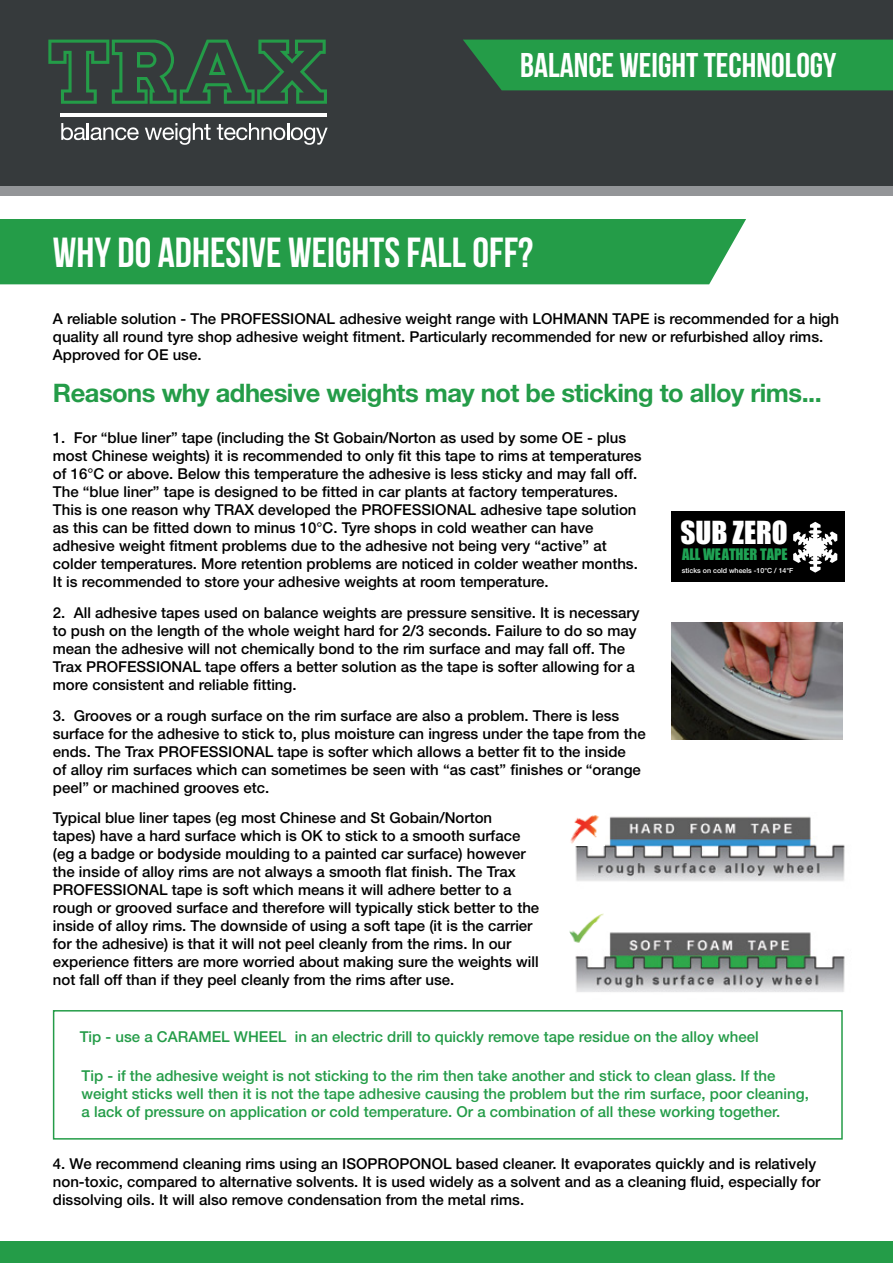
<style>
.page{position:relative;width:893px;height:1263px;background:#fff}
.page>*{position:absolute;margin:0;border:0;box-sizing:border-box;transform-origin:0 0}
.t1{font:42px "Bebas Neue";color:#fff}
.t2{font:34.35px "Bebas Neue";color:#fff}
.t3{font:29.1px "Impact";color:#fff}
.t4{font:700 25.5px "Helvetica Neue";letter-spacing:-.02em;color:#249c48}
.t5{font:500 15px/18px "Helvetica Neue";color:#000}
.t6{font:500 15px/18px "Helvetica Neue";color:#249c48}
.t7{font:14.55px "Impact";color:#1fa354}
.t8{font:500 7.05px "Helvetica Neue";color:#fff}
</style>
<div class="page">
<div style="left:0;top:219px;width:746px;height:65px;background:#249c48"></div>
<div style="left:0;top:1242px;width:893px;height:21px;background:#249c48"></div>
<div style="left:0;top:0;width:893px;height:191px;background:#363a3c"></div>
<div style="left:0;top:186px;width:893px;height:10px;background:#939598"></div>
<svg style="left:48px;top:40px;width:279px;height:64px"></svg>
<svg style="left:61px;top:123px;width:78px;height:17px"></svg>
<svg style="left:145px;top:123px;width:66px;height:22px"></svg>
<svg style="left:217px;top:123px;width:111px;height:22px"></svg>
<hr style="left:61px;top:113px;width:266px;height:3px;background:#fff">
<div style="left:463px;top:40px;width:430px;height:50px;background:#249c48"></div>
<img style="left:672px;top:622px;width:171px;height:117px">
<img style="left:575px;top:816px;width:270px;height:176px">
<div style="left:53px;top:1010px;width:790px;height:129px;border:2px solid #249c48"></div>
<img style="left:569px;top:912px;width:36px;height:33px">
<img style="left:570px;top:815px;width:35px;height:30px">
<div style="left:672px;top:511px;width:173px;height:70px;background:#000"></div>
<svg style="left:793px;top:522px;width:44px;height:51px"></svg>
<h2 class="t2" style="left:520px;top:47px;width:318px">BALANCE WEIGHT TECHNOLOGY</h2>
<h1 class="t1" style="left:53px;top:230px;width:482px">WHY DO ADHESIVE WEIGHTS FALL OFF?</h1>
<p class="t5" style="left:53px;top:309px;width:788px">A reliable solution - The PROFESSIONAL adhesive weight range with LOHMANN TAPE is recommended for a high quality all round tyre shop adhesive weight fitment. Particularly recommended for new or refurbished alloy rims.<br>Approved for OE use.</p>
<h3 class="t4" style="left:53px;top:377px;width:771px">Reasons why adhesive weights may not be sticking to alloy rims...</h3>
<p class="t5" style="left:53px;top:428px;width:590px">1. For “blue liner” tape (including the St Gobain/Norton as used by some OE - plus most Chinese weights) it is recommended to only fit this tape to rims at temperatures of 16°C or above. Below this temperature the adhesive is less sticky and may fall off.<br>The “blue liner” tape is designed to be fitted in car plants at factory temperatures.<br>This is one reason why TRAX developed the PROFESSIONAL adhesive tape solution as this can be fitted down to minus 10°C. Tyre shops in cold weather can have adhesive weight fitment problems due to the adhesive not being very “active” at colder temperatures. More retention problems are noticed in colder weather months.<br>It is recommended to store your adhesive weights at room temperature.</p>
<p class="t5" style="left:53px;top:603px;width:588px">2. All adhesive tapes used on balance weights are pressure sensitive. It is necessary to push on the length of the whole weight hard for 2/3 seconds. Failure to do so may mean the adhesive will not chemically bond to the rim surface and may fall off. The Trax PROFESSIONAL tape offers a better solution as the tape is softer allowing for a more consistent and reliable fitting.</p>
<p class="t5" style="left:53px;top:706px;width:594px">3. Grooves or a rough surface on the rim surface are also a problem. There is less surface for the adhesive to stick to, plus moisture can ingress under the tape from the ends. The Trax PROFESSIONAL tape is softer which allows a better fit to the inside<br>of alloy rim surfaces which can sometimes be seen with “as cast” finishes or “orange peel” or machined grooves etc.</p>
<p class="t5" style="left:53px;top:809px;width:488px">Typical blue liner tapes (eg most Chinese and St Gobain/Norton<br>tapes) have a hard surface which is OK to stick to a smooth surface (eg a badge or bodyside moulding to a painted car surface) however the inside of alloy rims are not always a smooth flat finish. The Trax PROFESSIONAL tape is soft which means it will adhere better to a rough or grooved surface and therefore will typically stick better to the inside of alloy rims. The downside of using a soft tape (it is the carrier for the adhesive) is that it will not peel cleanly from the rims. In our experience fitters are more worried about making sure the weights will not fall off than if they peel cleanly from the rims after use.</p>
<h3 class="t3" style="left:680px;top:510px;width:109px">SUB ZERO</h3>
<p class="t7" style="left:682px;top:543px;width:107px">ALL WEATHER TAPE</p>
<p class="t8" style="left:682px;top:567px;width:113px">sticks on cold wheels -10°C / 14°F</p>
<p class="t6" style="left:80px;top:1027px;width:680px">Tip - use a CARAMEL WHEEL in an electric drill to quickly remove tape residue on the alloy wheel</p>
<p class="t6" style="left:82px;top:1066px;width:729px">Tip - if the adhesive weight is not sticking to the rim then take another and stick to clean glass. If the weight sticks well then it is not the tape adhesive causing the problem but the rim surface, poor cleaning, a lack of pressure on application or cold temperature. Or a combination of all these working together.</p>
<p class="t5" style="left:53px;top:1155px;width:769px">4. We recommend cleaning rims using an ISOPROPONOL based cleaner. It evaporates quickly and is relatively non-toxic, compared to alternative solvents. It is used widely as a solvent and as a cleaning fluid, especially for dissolving oils. It will also remove condensation from the metal rims.</p>
</div>
